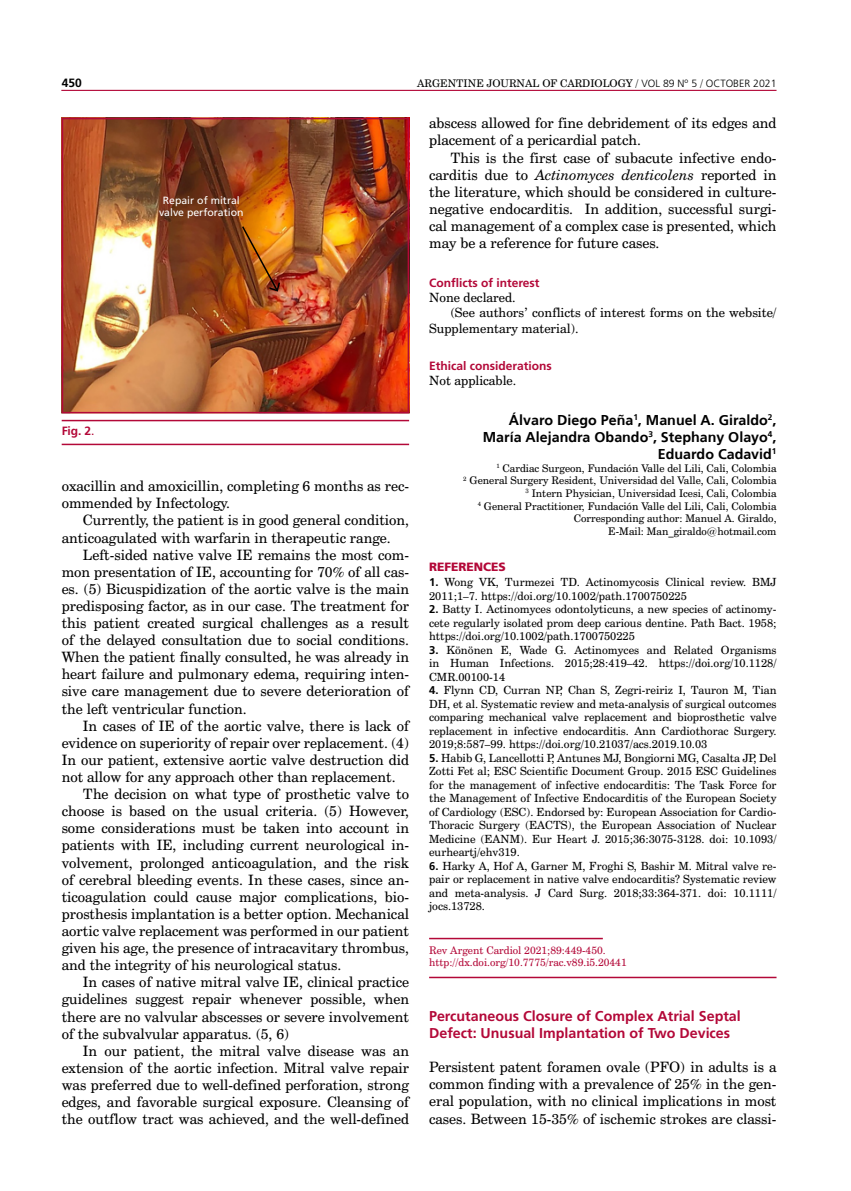
<style>
.page{position:relative;width:851px;height:1191px;background:#fff}
.page>*{position:absolute;margin:0;border:0;box-sizing:border-box;transform-origin:0 0}
.t1{font:14.25px/17.1px "Century Schoolbook BT";color:#000}
.t2{font:700 14.25px/17.1px "Frutiger";color:#000;text-align:right}
.t3{font:700 14.25px/17.1px "Frutiger LT Std";color:#b30838}
.t4{font:12.75px "Century Schoolbook BT";color:#000}
.t5{font:700 12px "Frutiger LT Std";color:#b30838}
.t6{font:900 12px "Frutiger LT Std";color:#b30838}
.t7{font:700 12px "Frutiger LT Std";color:#000}
.t8{font:11.25px/13.5px "Century Schoolbook BT";color:#000;text-align:justify}
.t9{font:10.5px/12.6px "Century Schoolbook BT";color:#000;text-align:right}
.t10{font:10.5px/12.6px "Century Schoolbook BT";color:#b30838}
.t11{font:10.5px/12.6px "Frutiger LT Std";color:#fff;text-align:center}
.s1{font-family:"Frutiger LT Std";font-weight:300}
.s2{font-style:italic}
.s3{font-family:"Frutiger LT Std";font-weight:700}
.s4{font-weight:400}
</style>
<div class="page">
<hr style="left:61px;top:90px;width:715px;height:1px;background:#b30838">
<hr style="left:429px;top:976px;width:347px;height:2px;background:#b30838">
<hr style="left:429px;top:937px;width:173px;height:2px;background:#b30838">
<img style="left:65px;top:121px;width:341px;height:289px">
<hr style="left:62px;top:444px;width:347px;height:1px;background:#b30838">
<hr style="left:62px;top:420px;width:347px;height:1px;background:#b30838">
<div style="left:62px;top:118px;width:347px;height:295px;border:2px solid #b30838"></div>
<img style="left:240px;top:225px;width:41px;height:68px">
<p class="t7" style="left:62px;top:75px;width:22px">450</p>
<p class="t9" style="left:417px;top:77px;width:361px">ARGENTINE JOURNAL OF CARDIOLOGY / <span class="s1">VOL 89 Nº 5</span> / <span class="s1">OCTOBER 2021</span></p>
<p class="t1" style="left:429px;top:115px;width:349px">abscess allowed for fine debridement of its edges and placement of a pericardial patch.</p>
<p class="t1" style="left:429px;top:149px;width:349px;text-align:justify;text-indent:21px">This is the first case of subacute infective endo&shy;carditis due to <span class="s2">Actinomyces denticolens</span> reported in the literature, which should be considered in culture&shy;negative endocarditis. In addition, successful surgi&shy;cal management of a complex case is presented, which may be a reference for future cases.</p>
<p class="t5" style="left:429px;top:276px;width:112px">Conflicts of interest</p>
<p class="t4" style="left:429px;top:290px;width:88px">None declared.</p>
<p class="t4" style="left:450px;top:305px;width:327px">(See authors’ conflicts of interest forms on the website/</p>
<p class="t4" style="left:429px;top:320px;width:151px">Supplementary material).</p>
<p class="t5" style="left:429px;top:358px;width:124px">Ethical considerations</p>
<p class="t4" style="left:429px;top:372px;width:89px">Not applicable.</p>
<p class="t2" style="left:482px;top:411px;width:295px">Álvaro Diego Peña<sup>1</sup>, Manuel A. Giraldo<sup>2</sup>,<br>María Alejandra Obando<sup>3</sup>, Stephany Olayo<sup>4</sup>,<br>Eduardo Cadavid<sup>1</sup></p>
<p class="t9" style="left:463px;top:461px;width:314px"><sup>1</sup> Cardiac Surgeon, Fundación Valle del Lili, Cali, Colombia<br><sup>2</sup> General Surgery Resident, Universidad del Valle, Cali, Colombia <sup>3</sup> Intern Physician, Universidad Icesi, Cali, Colombia<br><sup>4</sup> General Practitioner, Fundación Valle del Lili, Cali, Colombia Corresponding author: Manuel A. Giraldo,<br>E-Mail: Man_giraldo@hotmail.com</p>
<p class="t6" style="left:429px;top:559px;width:78px">REFERENCES</p>
<p class="t8" style="left:429px;top:575px;width:349px"><span class="s3">1.</span> Wong VK, Turmezei TD. Actinomycosis Clinical review. BMJ<br>2011;1–7. https://doi.org/10.1002/path.1700750225</p>
<p class="t8" style="left:429px;top:602px;width:349px"><span class="s3">2.</span> Batty I. Actinomyces odontolyticuns, a new species of actinomy&shy;cete regularly isolated prom deep carious dentine. Path Bact. 1958; https://doi.org/10.1002/path.1700750225</p>
<p class="t8" style="left:429px;top:643px;width:349px"><span class="s3">3.</span> Könönen E, Wade G. Actinomyces and Related Organisms in Human Infections. 2015;28:419–42. https://doi.org/10.1128/ CMR.00100-14</p>
<p class="t8" style="left:429px;top:683px;width:349px"><span class="s3">4.</span> Flynn CD, Curran NP, Chan S, Zegri-reiriz I, Tauron M, Tian DH, et al. Systematic review and meta-analysis of surgical outcomes comparing mechanical valve replacement and bioprosthetic valve replacement in infective endocarditis. Ann Cardiothorac Surgery.<br>2019;8:587–99. https://doi.org/10.21037/acs.2019.10.03</p>
<p class="t8" style="left:429px;top:751px;width:349px"><span class="s3">5.</span> Habib G, Lancellotti P, Antunes MJ, Bongiorni MG, Casalta JP, Del Zotti Fet al; ESC Scientific Document Group. 2015 ESC Guidelines for the management of infective endocarditis: The Task Force for the Management of Infective Endocarditis of the European Society of Cardiology (ESC). Endorsed by: European Association for Cardio-Thoracic Surgery (EACTS), the European Association of Nuclear Medicine (EANM). Eur Heart J. 2015;36:3075-3128. doi: 10.1093/ eurheartj/ehv319.</p>
<p class="t8" style="left:429px;top:859px;width:349px"><span class="s3">6.</span> Harky A, Hof A, Garner M, Froghi S, Bashir M. Mitral valve re&shy;pair or replacement in native valve endocarditis? Systematic review and meta-analysis. J Card Surg. 2018;33:364-371. doi: 10.1111/ jocs.13728.</p>
<p class="t10" style="left:429px;top:943px;width:199px">Rev Argent Cardiol 2021;89:449-450. http://dx.doi.org/10.7775/rac.v89.i5.20441</p>
<p class="t11" style="left:159px;top:194px;width:86px">Repair of mitral valve perforation</p>
<p class="t5" style="left:62px;top:423px;width:34px">Fig. 2<span class="s4">.</span></p>
<p class="t1" style="left:62px;top:477px;width:349px">oxacillin and amoxicillin, completing 6 months as rec&shy;ommended by Infectology.</p>
<p class="t1" style="left:62px;top:511px;width:349px;text-indent:21px">Currently, the patient is in good general condition, anticoagulated with warfarin in therapeutic range.</p>
<p class="t1" style="left:62px;top:546px;width:349px;text-align:justify;text-indent:21px">Left-sided native valve IE remains the most com&shy;mon presentation of IE, accounting for 70% of all cas&shy;es. (5) Bicuspidization of the aortic valve is the main predisposing factor, as in our case. The treatment for this patient created surgical challenges as a result of the delayed consultation due to social conditions.<br>When the patient finally consulted, he was already in heart failure and pulmonary edema, requiring inten&shy;sive care management due to severe deterioration of the left ventricular function.</p>
<p class="t1" style="left:83px;top:717px;width:327px">In cases of IE of the aortic valve, there is lack of</p>
<p class="t1" style="left:62px;top:734px;width:349px">evidence on superiority of repair over replacement. (4)</p>
<p class="t1" style="left:62px;top:751px;width:349px">In our patient, extensive aortic valve destruction did</p>
<p class="t1" style="left:62px;top:768px;width:335px">not allow for any approach other than replacement.</p>
<p class="t1" style="left:83px;top:785px;width:327px">The decision on what type of prosthetic valve to</p>
<p class="t1" style="left:62px;top:802px;width:349px">choose is based on the usual criteria. (5) However,</p>
<p class="t1" style="left:62px;top:819px;width:349px">some considerations must be taken into account in</p>
<p class="t1" style="left:62px;top:836px;width:349px">patients with IE, including current neurological in-</p>
<p class="t1" style="left:62px;top:853px;width:349px">volvement, prolonged anticoagulation, and the risk</p>
<p class="t1" style="left:62px;top:871px;width:349px">of cerebral bleeding events. In these cases, since an-</p>
<p class="t1" style="left:62px;top:888px;width:349px">ticoagulation could cause major complications, bio-</p>
<p class="t1" style="left:62px;top:905px;width:349px">prosthesis implantation is a better option. Mechanical</p>
<p class="t1" style="left:62px;top:922px;width:349px">aortic valve replacement was performed in our patient</p>
<p class="t1" style="left:62px;top:939px;width:349px">given his age, the presence of intracavitary thrombus,</p>
<p class="t1" style="left:62px;top:956px;width:281px">and the integrity of his neurological status.</p>
<p class="t1" style="left:83px;top:973px;width:327px">In cases of native mitral valve IE, clinical practice</p>
<p class="t1" style="left:62px;top:990px;width:349px">guidelines suggest repair whenever possible, when</p>
<p class="t1" style="left:62px;top:1007px;width:349px">there are no valvular abscesses or severe involvement</p>
<p class="t1" style="left:62px;top:1024px;width:229px">of the subvalvular apparatus. (5, 6)</p>
<p class="t1" style="left:83px;top:1042px;width:327px">In our patient, the mitral valve disease was an</p>
<p class="t1" style="left:62px;top:1059px;width:349px">extension of the aortic infection. Mitral valve repair</p>
<p class="t1" style="left:62px;top:1076px;width:349px">was preferred due to well-defined perforation, strong</p>
<p class="t1" style="left:62px;top:1093px;width:349px">edges, and favorable surgical exposure. Cleansing of</p>
<p class="t1" style="left:62px;top:1110px;width:349px">the outflow tract was achieved, and the well-defined</p>
<p class="t3" style="left:429px;top:1007px;width:313px">Percutaneous Closure of Complex Atrial Septal<br>Defect: Unusual Implantation of Two Devices</p>
<p class="t1" style="left:429px;top:1058px;width:349px;text-align:justify">Persistent patent foramen ovale (PFO) in adults is a common finding with a prevalence of 25% in the gen&shy;eral population, with no clinical implications in most cases. Between 15-35% of ischemic strokes are classi-</p>
</div>
